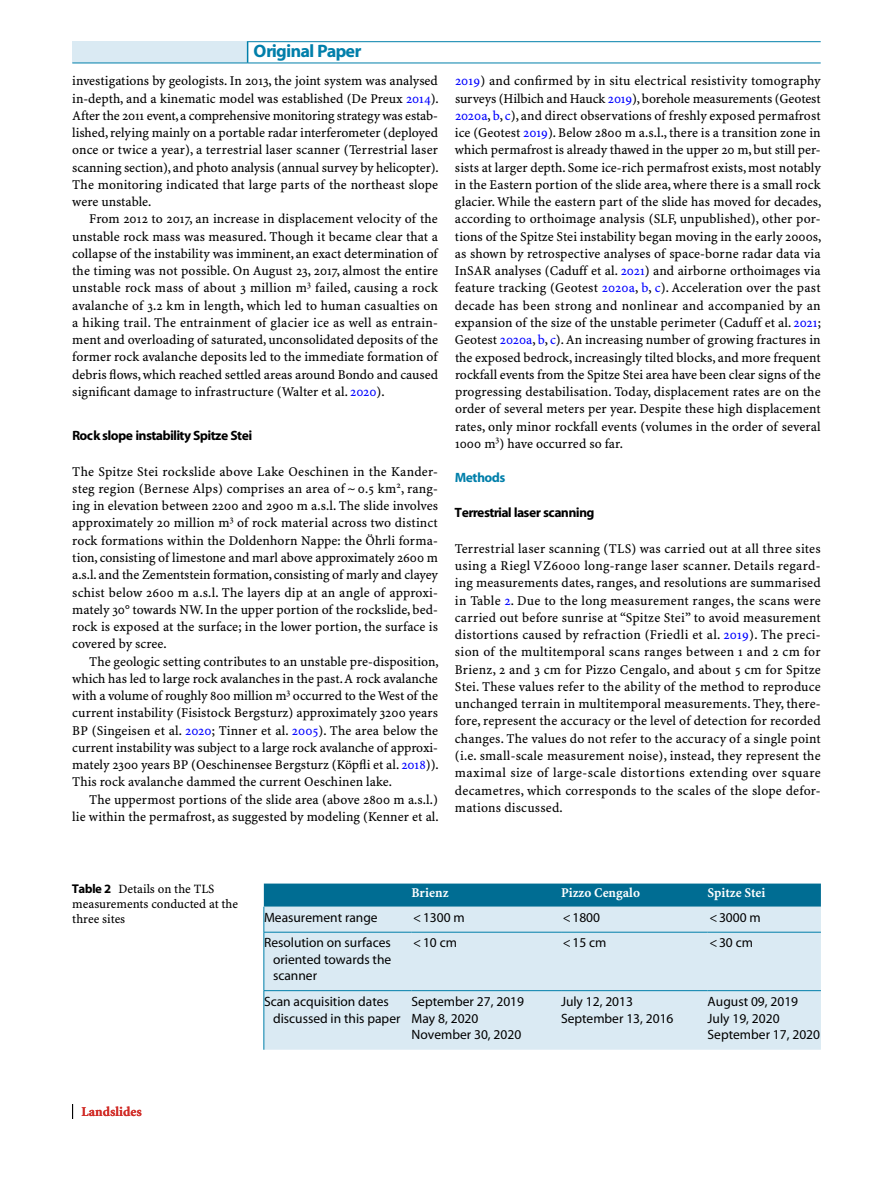
<style>
.page{position:relative;width:893px;height:1187px;background:#fff}
.page>*{position:absolute;margin:0;border:0;box-sizing:border-box;transform-origin:0 0}
.t1{font:700 18px "S Myriad";color:#007faa}
.t2{font:13.5px/17.2px "S Minion Plus";letter-spacing:.005em;color:#000;text-align:justify}
.t3{font:13.5px/16.5px "S Myriad";color:#000}
.t4{font:700 13.5px "S Myriad";color:#000}
.t5{font:700 13.5px "S Minion Plus";color:#fff}
.t6{font:13.5px "S Minion Plus Bold 3";color:#d12d28}
.t7{font:700 13.5px "S Myriad";color:#007faa}
.t8{font:12.75px/15px "S Minion Plus";color:#000}
.s1{color:#00f}
.s2{font-family:"S Myriad";font-weight:700}
</style>
<div class="page">
<div style="left:72px;top:42px;width:176px;height:21px;background:#daeaf3"></div>
<svg style="left:247px;top:42px;width:1px;height:21px"></svg>
<hr style="left:72px;top:63px;width:176px;height:1px;background:#007faa">
<hr style="left:247px;top:41px;width:574px;height:1px;background:#007faa">
<hr style="left:248px;top:63px;width:573px;height:1px;background:#007faa">
<svg style="left:72px;top:1104px;width:1px;height:14px"></svg>
<div style="left:265px;top:932px;width:556px;height:117px;background:#daeaf3"></div>
<svg style="left:264px;top:883px;width:557px;height:48px;background:#71aec5"></svg>
<hr style="left:264px;top:932px;width:1px;height:58px;background:#007faa">
<hr style="left:264px;top:990px;width:148px;height:1px;background:#007faa">
<hr style="left:264px;top:990px;width:1px;height:59px;background:#007faa">
<hr style="left:412px;top:990px;width:149px;height:1px;background:#007faa">
<hr style="left:561px;top:990px;width:147px;height:1px;background:#007faa">
<hr style="left:708px;top:990px;width:113px;height:1px;background:#007faa">
<hr style="left:264px;top:931px;width:148px;height:1px;background:#007faa">
<hr style="left:412px;top:931px;width:149px;height:1px;background:#007faa">
<hr style="left:561px;top:931px;width:147px;height:1px;background:#007faa">
<hr style="left:708px;top:931px;width:113px;height:1px;background:#007faa">
<h1 class="t1" style="left:254px;top:42px;width:108px">Original Paper</h1>
<p class="t2" style="left:72px;top:72px;width:368px">investigations by geologists. In 2013, the joint system was analysed in-depth, and a kinematic model was established (De Preux <span class="s1">2014</span>).<br>After the 2011 event, a comprehensive monitoring strategy was estab&shy;lished, relying mainly on a portable radar interferometer (deployed once or twice a year), a terrestrial laser scanner (Terrestrial laser scanning section), and photo analysis (annual survey by helicopter).<br>The monitoring indicated that large parts of the northeast slope were unstable.</p>
<p class="t2" style="left:72px;top:211px;width:367px;text-indent:17px">From 2012 to 2017, an increase in displacement velocity of the unstable rock mass was measured. Though it became clear that a collapse of the instability was imminent, an exact determination of the timing was not possible. On August 23, 2017, almost the entire unstable rock mass of about 3 million m<sup>3</sup> failed, causing a rock avalanche of 3.2 km in length, which led to human casualties on a hiking trail. The entrainment of glacier ice as well as entrain&shy;ment and overloading of saturated, unconsolidated deposits of the former rock avalanche deposits led to the immediate formation of debris flows, which reached settled areas around Bondo and caused significant damage to infrastructure (Walter et al. <span class="s1">2020</span>).</p>
<p class="t4" style="left:72px;top:428px;width:181px">Rock slope instability Spitze Stei</p>
<p class="t2" style="left:72px;top:463px;width:367px">The Spitze Stei rockslide above Lake Oeschinen in the Kander&shy;steg region (Bernese Alps) comprises an area of ~0.5 km<sup>2</sup>, rang&shy;ing in elevation between 2200 and 2900 m a.s.l. The slide involves approximately 20 million m<sup>3</sup> of rock material across two distinct rock formations within the Doldenhorn Nappe: the Öhrli forma&shy;tion, consisting of limestone and marl above approximately 2600 m a.s.l. and the Zementstein formation, consisting of marly and clayey schist below 2600 m a.s.l. The layers dip at an angle of approxi&shy;mately 30° towards NW. In the upper portion of the rockslide, bed&shy;rock is exposed at the surface; in the lower portion, the surface is covered by scree.</p>
<p class="t2" style="left:72px;top:652px;width:368px;text-indent:17px">The geologic setting contributes to an unstable pre-disposition, which has led to large rock avalanches in the past. A rock avalanche with a volume of roughly 800 million m<sup>3</sup> occurred to the West of the current instability (Fisistock Bergsturz) approximately 3200 years BP (Singeisen et al. <span class="s1">2020</span>; Tinner et al. <span class="s1">2005</span>). The area below the current instability was subject to a large rock avalanche of approxi&shy;mately 2300 years BP (Oeschinensee Bergsturz (Köpfli et al. <span class="s1">2018</span>)).<br>This rock avalanche dammed the current Oeschinen lake.</p>
<p class="t2" style="left:72px;top:790px;width:368px;text-align:right">The uppermost portions of the slide area (above 2800 m a.s.l.)<br>lie within the permafrost, as suggested by modeling (Kenner et al.</p>
<p class="t2" style="left:455px;top:73px;width:368px"><span class="s1">2019</span>) and confirmed by in situ electrical resistivity tomography surveys (Hilbich and Hauck <span class="s1">2019</span>), borehole measurements (Geotest <span class="s1">2020a</span>, <span class="s1">b</span>, <span class="s1">c</span>), and direct observations of freshly exposed permafrost ice (Geotest <span class="s1">2019</span>). Below 2800 m a.s.l., there is a transition zone in which permafrost is already thawed in the upper 20 m, but still per&shy;sists at larger depth. Some ice-rich permafrost exists, most notably in the Eastern portion of the slide area, where there is a small rock glacier. While the eastern part of the slide has moved for decades, according to orthoimage analysis (SLF, unpublished), other por&shy;tions of the Spitze Stei instability began moving in the early 2000s, as shown by retrospective analyses of space-borne radar data via InSAR analyses (Caduff et al. <span class="s1">2021</span>) and airborne orthoimages via feature tracking (Geotest <span class="s1">2020a</span>, <span class="s1">b</span>, <span class="s1">c</span>). Acceleration over the past decade has been strong and nonlinear and accompanied by an expansion of the size of the unstable perimeter (Caduff et al. <span class="s1">2021</span>; Geotest <span class="s1">2020a</span>, <span class="s1">b</span>, <span class="s1">c</span>). An increasing number of growing fractures in the exposed bedrock, increasingly tilted blocks, and more frequent rockfall events from the Spitze Stei area have been clear signs of the progressing destabilisation. Today, displacement rates are on the order of several meters per year. Despite these high displacement rates, only minor rockfall events (volumes in the order of several 1000 m<sup>3</sup>) have occurred so far.</p>
<p class="t7" style="left:455px;top:471px;width:51px">Methods</p>
<p class="t4" style="left:455px;top:505px;width:141px">Terrestrial laser scanning</p>
<p class="t2" style="left:455px;top:540px;width:367px">Terrestrial laser scanning (TLS) was carried out at all three sites using a Riegl VZ6000 long-range laser scanner. Details regard&shy;ing measurements dates, ranges, and resolutions are summarised in Table <span class="s1">2</span>. Due to the long measurement ranges, the scans were carried out before sunrise at “Spitze Stei” to avoid measurement distortions caused by refraction (Friedli et al. <span class="s1">2019</span>). The preci&shy;sion of the multitemporal scans ranges between 1 and 2 cm for Brienz, 2 and 3 cm for Pizzo Cengalo, and about 5 cm for Spitze Stei. These values refer to the ability of the method to reproduce unchanged terrain in multitemporal measurements. They, there&shy;fore, represent the accuracy or the level of detection for recorded changes. The values do not refer to the accuracy of a single point (i.e. small-scale measurement noise), instead, they represent the maximal size of large-scale distortions extending over square decametres, which corresponds to the scales of the slope defor&shy;mations discussed.</p>
<p class="t8" style="left:72px;top:881px;width:167px"><span class="s2">Table 2</span> Details on the TLS measurements conducted at the three sites</p>
<p class="t5" style="left:412px;top:885px;width:39px">Brienz</p>
<p class="t5" style="left:561px;top:885px;width:81px">Pizzo Cengalo</p>
<p class="t5" style="left:708px;top:885px;width:59px">Spitze Stei</p>
<p class="t3" style="left:264px;top:909px;width:115px">Measurement range</p>
<p class="t3" style="left:413px;top:909px;width:53px">&lt;1300 m</p>
<p class="t3" style="left:563px;top:909px;width:39px">&lt;1800</p>
<p class="t3" style="left:709px;top:909px;width:53px">&lt;3000 m</p>
<p class="t3" style="left:273px;top:934px;width:120px;text-align:justify;text-indent:-9px">Resolution on surfaces oriented towards the scanner</p>
<p class="t3" style="left:413px;top:934px;width:45px">&lt;10 cm</p>
<p class="t3" style="left:563px;top:934px;width:45px">&lt;15 cm</p>
<p class="t3" style="left:709px;top:934px;width:45px">&lt;30 cm</p>
<p class="t3" style="left:273px;top:993px;width:129px;text-indent:-9px">Scan acquisition dates discussed in this paper</p>
<p class="t3" style="left:412px;top:993px;width:114px">September 27, 2019<br>May 8, 2020<br>November 30, 2020</p>
<p class="t3" style="left:561px;top:993px;width:114px">July 12, 2013<br>September 13, 2016</p>
<p class="t3" style="left:708px;top:993px;width:114px">August 09, 2019<br>July 19, 2020<br>September 17, 2020</p>
<p class="t6" style="left:81px;top:1103px;width:62px">Landslides</p>
</div>
